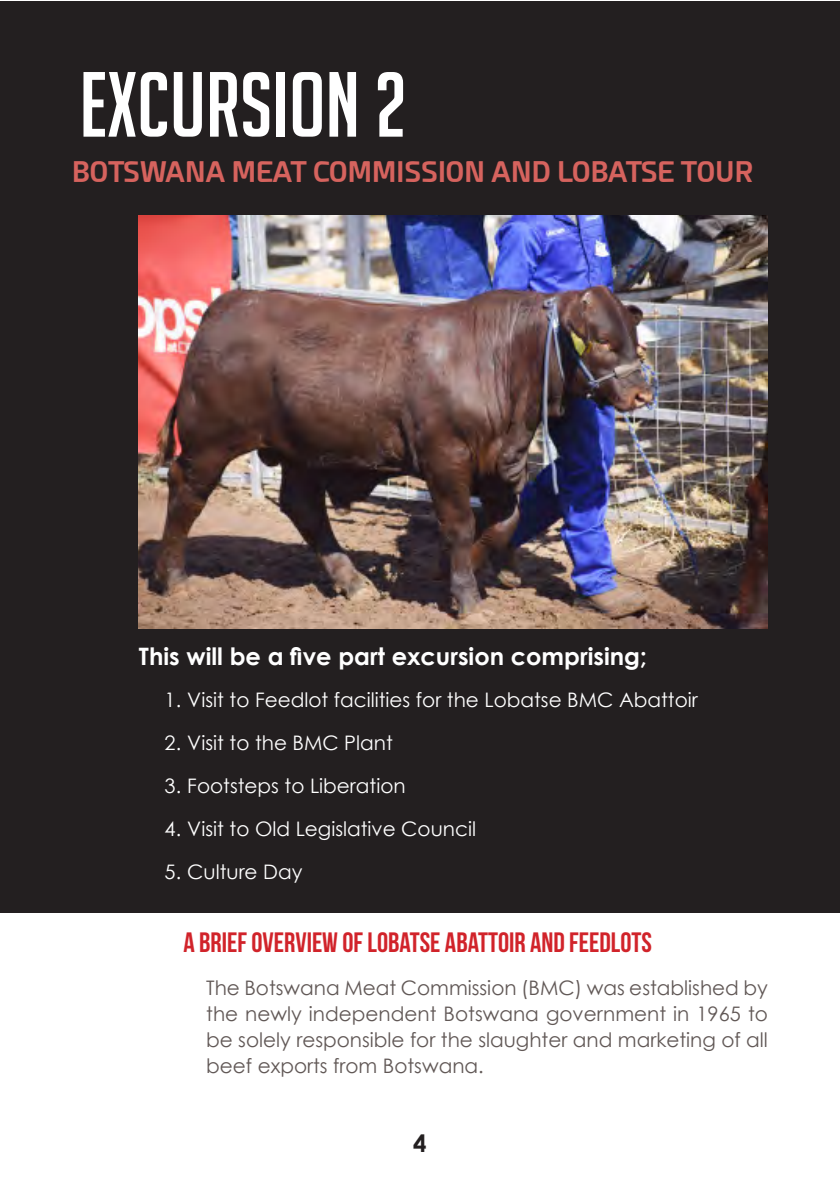
<style>
.page{position:relative;width:840px;height:1191px;background:#fff}
.page>*{position:absolute;margin:0;border:0;box-sizing:border-box;transform-origin:0 0}
.t1{font:90px "Big Noodle Titling";color:#fff}
.t2{font:28px "Bebas Neue";color:#d1232a}
.t3{font:700 28px "Esphimere";color:#d6635e}
.t4{font:700 24px "Century Gothic";color:#fff}
.t5{font:700 24px "Century Gothic";color:#231f20}
.t6{font:20px/26px "Century Gothic";color:#615856;text-align:justify}
.t7{font:20px "Century Gothic";color:#fff}
</style>
<div class="page">
<div style="left:0;top:1px;width:839px;height:911px;background:#231f20"></div>
<img style="left:139px;top:215px;width:628px;height:413px">
<p class="t1" style="left:79px;top:56px;width:329px">EXCURSION 2</p>
<p class="t3" style="left:72px;top:155px;width:682px">BOTSWANA MEAT COMMISSION AND LOBATSE TOUR</p>
<p class="t4" style="left:139px;top:641px;width:509px">This will be a five part excursion comprising;</p>
<p class="t7" style="left:164px;top:688px;width:534px">1. Visit to Feedlot facilities for the Lobatse BMC Abattoir</p>
<p class="t7" style="left:164px;top:731px;width:229px">2. Visit to the BMC Plant</p>
<p class="t7" style="left:164px;top:774px;width:242px">3. Footsteps to Liberation</p>
<p class="t7" style="left:164px;top:817px;width:313px">4. Visit to Old Legislative Council</p>
<p class="t7" style="left:164px;top:860px;width:139px">5. Culture Day</p>
<p class="t2" style="left:183px;top:927px;width:470px">A BRIEF OVERVIEW OF LOBATSE ABATTOIR AND FEEDLOTS</p>
<p class="t6" style="left:206px;top:974px;width:563px">The Botswana Meat Commission (BMC) was established by the newly independent Botswana government in 1965 to be solely responsible for the slaughter and marketing of all beef exports from Botswana.</p>
<p class="t5" style="left:413px;top:1128px;width:15px">4</p>
</div>
